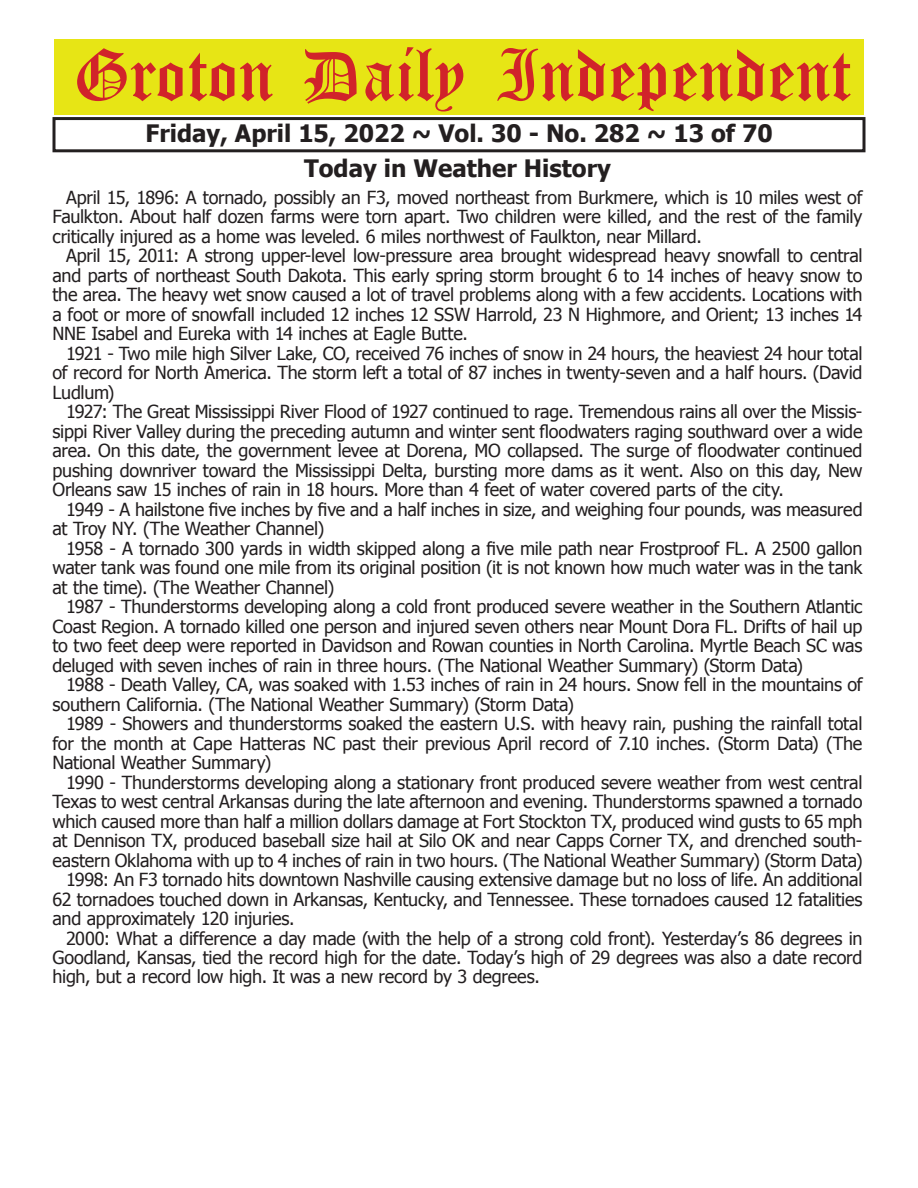
<style>
.page{position:relative;width:918px;height:1188px;background:#fff}
.page>*{position:absolute;margin:0;border:0;box-sizing:border-box;transform-origin:0 0}
.t1{font:54px "Old English Five";color:#d1232a}
.t2{font:700 24px "Tahoma";color:#231f20}
.t3{font:18px/19.5px "Tahoma";letter-spacing:-.015em;color:#231f20;text-align:justify}
</style>
<div class="page">
<div style="left:52px;top:117px;width:814px;height:35px;border:3px solid #231f20"></div>
<div style="left:54px;top:40px;width:810px;height:75px;background:#e7e515"></div>
<h1 class="t1" style="left:73px;top:50px;width:779px">Groton Daily Independent</h1>
<h2 class="t2" style="left:145px;top:116px;width:629px">Friday, April 15, 2022 ~ Vol. 30 - No. 282 ~ 13 of 70</h2>
<h2 class="t2" style="left:304px;top:152px;width:308px">Today in Weather History</h2>
<p class="t3" style="left:52px;top:187px;width:812px;text-indent:14px">April 15, 1896: A tornado, possibly an F3, moved northeast from Burkmere, which is 10 miles west of Faulkton. About half dozen farms were torn apart. Two children were killed, and the rest of the family critically injured as a home was leveled. 6 miles northwest of Faulkton, near Millard.</p>
<p class="t3" style="left:52px;top:245px;width:812px;text-indent:14px">April 15, 2011: A strong upper-level low-pressure area brought widespread heavy snowfall to central and parts of northeast South Dakota. This early spring storm brought 6 to 14 inches of heavy snow to the area. The heavy wet snow caused a lot of travel problems along with a few accidents. Locations with a foot or more of snowfall included 12 inches 12 SSW Harrold, 23 N Highmore, and Orient; 13 inches 14<br>NNE Isabel and Eureka with 14 inches at Eagle Butte.</p>
<p class="t3" style="left:52px;top:343px;width:812px;text-indent:14px">1921 - Two mile high Silver Lake, CO, received 76 inches of snow in 24 hours, the heaviest 24 hour total of record for North America. The storm left a total of 87 inches in twenty-seven and a half hours. (David Ludlum)</p>
<p class="t3" style="left:52px;top:401px;width:811px;text-indent:14px">1927: The Great Mississippi River Flood of 1927 continued to rage. Tremendous rains all over the Missis&shy;sippi River Valley during the preceding autumn and winter sent floodwaters raging southward over a wide area. On this date, the government levee at Dorena, MO collapsed. The surge of floodwater continued pushing downriver toward the Mississippi Delta, bursting more dams as it went. Also on this day, New Orleans saw 15 inches of rain in 18 hours. More than 4 feet of water covered parts of the city.</p>
<p class="t3" style="left:52px;top:499px;width:812px;text-indent:14px">1949 - A hailstone five inches by five and a half inches in size, and weighing four pounds, was measured at Troy NY. (The Weather Channel)</p>
<p class="t3" style="left:52px;top:538px;width:812px;text-indent:14px">1958 - A tornado 300 yards in width skipped along a five mile path near Frostproof FL. A 2500 gallon water tank was found one mile from its original position (it is not known how much water was in the tank at the time). (The Weather Channel)</p>
<p class="t3" style="left:52px;top:596px;width:812px;text-indent:14px">1987 - Thunderstorms developing along a cold front produced severe weather in the Southern Atlantic Coast Region. A tornado killed one person and injured seven others near Mount Dora FL. Drifts of hail up to two feet deep were reported in Davidson and Rowan counties in North Carolina. Myrtle Beach SC was deluged with seven inches of rain in three hours. (The National Weather Summary) (Storm Data)</p>
<p class="t3" style="left:52px;top:674px;width:812px;text-indent:14px">1988 - Death Valley, CA, was soaked with 1.53 inches of rain in 24 hours. Snow fell in the mountains of southern California. (The National Weather Summary) (Storm Data)</p>
<p class="t3" style="left:52px;top:713px;width:812px;text-indent:14px">1989 - Showers and thunderstorms soaked the eastern U.S. with heavy rain, pushing the rainfall total for the month at Cape Hatteras NC past their previous April record of 7.10 inches. (Storm Data) (The National Weather Summary)</p>
<p class="t3" style="left:66px;top:771px;width:798px">1990 - Thunderstorms developing along a stationary front produced severe weather from west central</p>
<p class="t3" style="left:52px;top:791px;width:811px">Texas to west central Arkansas during the late afternoon and evening. Thunderstorms spawned a tornado</p>
<p class="t3" style="left:52px;top:810px;width:812px">which caused more than half a million dollars damage at Fort Stockton TX, produced wind gusts to 65 mph</p>
<p class="t3" style="left:52px;top:830px;width:811px">at Dennison TX, produced baseball size hail at Silo OK and near Capps Corner TX, and drenched south-</p>
<p class="t3" style="left:52px;top:849px;width:812px">eastern Oklahoma with up to 4 inches of rain in two hours. (The National Weather Summary) (Storm Data)</p>
<p class="t3" style="left:66px;top:869px;width:798px">1998: An F3 tornado hits downtown Nashville causing extensive damage but no loss of life. An additional</p>
<p class="t3" style="left:52px;top:888px;width:812px">62 tornadoes touched down in Arkansas, Kentucky, and Tennessee. These tornadoes caused 12 fatalities</p>
<p class="t3" style="left:52px;top:908px;width:244px">and approximately 120 injuries.</p>
<p class="t3" style="left:66px;top:927px;width:798px">2000: What a difference a day made (with the help of a strong cold front). Yesterday’s 86 degrees in</p>
<p class="t3" style="left:52px;top:947px;width:812px">Goodland, Kansas, tied the record high for the date. Today’s high of 29 degrees was also a date record</p>
<p class="t3" style="left:52px;top:966px;width:489px">high, but a record low high. It was a new record by 3 degrees.</p>
</div>
